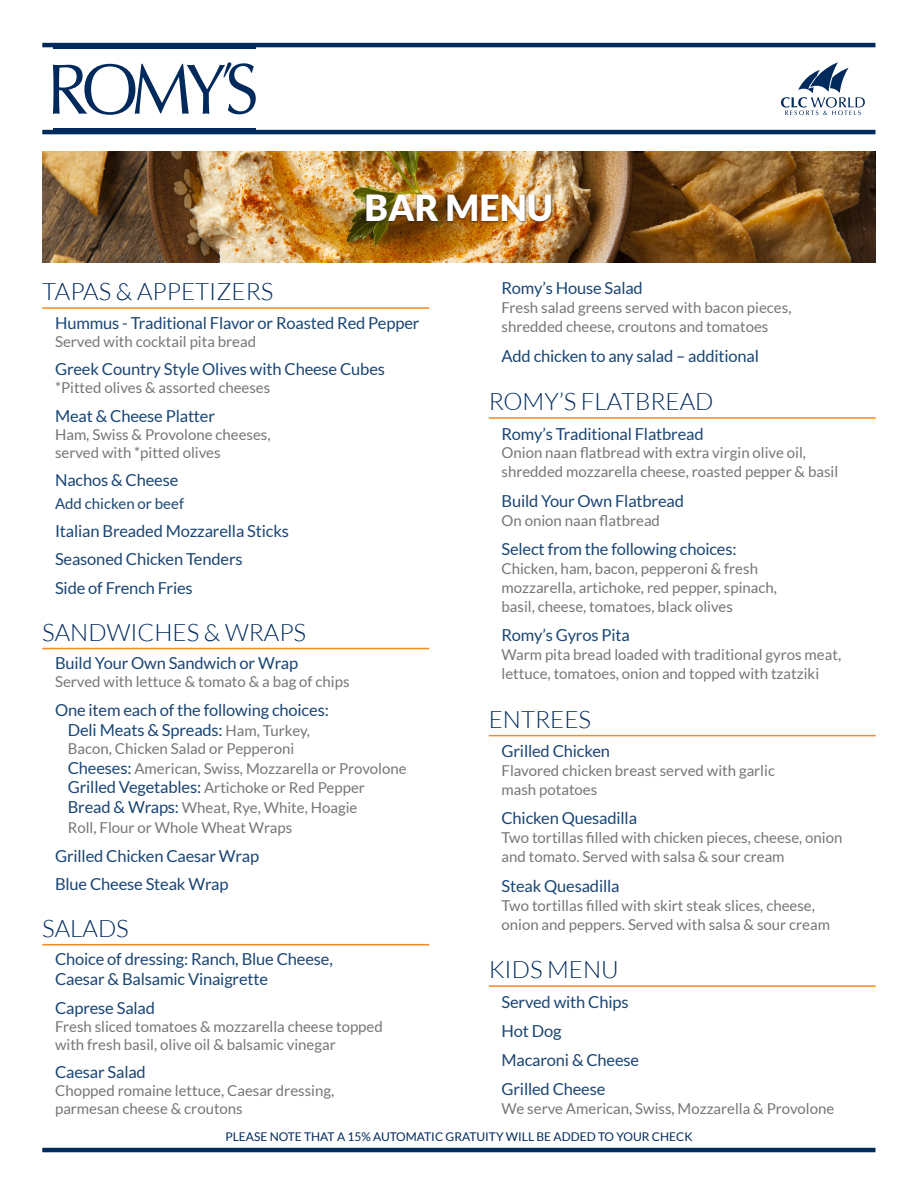
<style>
.page{position:relative;width:918px;height:1188px;background:#fff}
.page>*{position:absolute;margin:0;border:0;box-sizing:border-box;transform-origin:0 0}
.t1{font:900 36px "Lato";color:#fff}
.t2{font:300 24px "Lato";color:#00295c}
.t3{font:16.5px/28.3px "Lato";letter-spacing:-.01em;color:#1a4574}
.t4{font:15px/18.9px "Lato";color:#757679}
.t5{font:15px "Lato";color:#1a4574}
.t6{font:12px "Lato";color:#00295c}
.s1{font-size:15px;color:#757679}
.s2{font-size:16.5px;color:#1a4574}
</style>
<div class="page">
<img style="left:42px;top:151px;width:833px;height:111px">
<div style="left:365px;top:194px;width:188px;height:29px;background:#231f20;opacity:.75"></div>
<svg style="left:53px;top:62px;width:203px;height:53px"></svg>
<hr style="left:42px;top:43px;width:833px;height:4px;background:#00295c">
<hr style="left:42px;top:130px;width:833px;height:4px;background:#00295c">
<hr style="left:42px;top:1148px;width:833px;height:4px;background:#00295c">
<hr style="left:53px;top:46px;width:203px;height:3px;background:#00295c">
<hr style="left:53px;top:128px;width:203px;height:3px;background:#00295c">
<hr style="left:42px;top:307px;width:387px;height:2px;background:#f6891f">
<hr style="left:42px;top:648px;width:387px;height:1px;background:#f6891f">
<hr style="left:42px;top:944px;width:387px;height:1px;background:#f6891f">
<hr style="left:489px;top:417px;width:387px;height:2px;background:#f6891f">
<hr style="left:489px;top:735px;width:387px;height:1px;background:#f6891f">
<hr style="left:489px;top:985px;width:387px;height:2px;background:#f6891f">
<svg style="left:781px;top:62px;width:84px;height:53px"></svg>
<h1 class="t1" style="left:365px;top:187px;width:190px">BAR MENU</h1>
<h2 class="t2" style="left:42px;top:279px;width:233px">TAPAS &amp; APPETIZERS</h2>
<p class="t3" style="left:55px;top:308px;width:366px">Hummus - Traditional Flavor or Roasted Red Pepper</p>
<p class="t4" style="left:55px;top:332px;width:203px">Served with cocktail pita bread</p>
<p class="t3" style="left:55px;top:355px;width:331px">Greek Country Style Olives with Cheese Cubes</p>
<p class="t4" style="left:55px;top:378px;width:217px">*Pitted olives &amp; assorted cheeses</p>
<p class="t3" style="left:55px;top:401px;width:162px">Meat &amp; Cheese Platter</p>
<p class="t4" style="left:55px;top:425px;width:217px;line-height:18.1px">Ham, Swiss &amp; Provolone cheeses, served with *pitted olives</p>
<p class="t3" style="left:55px;top:466px;width:125px">Nachos &amp; Cheese</p>
<p class="t5" style="left:55px;top:495px;width:130px">Add chicken or beef</p>
<p class="t3" style="left:55px;top:517px;width:235px">Italian Breaded Mozzarella Sticks<br>Seasoned Chicken Tenders<br>Side of French Fries</p>
<h2 class="t2" style="left:42px;top:619px;width:265px">SANDWICHES &amp; WRAPS</h2>
<p class="t3" style="left:55px;top:649px;width:245px">Build Your Own Sandwich or Wrap</p>
<p class="t4" style="left:55px;top:672px;width:296px">Served with lettuce &amp; tomato &amp; a bag of chips</p>
<p class="t3" style="left:55px;top:700px;width:275px;line-height:20px;text-align:center">One item each of the following choices:<br>Deli Meats &amp; Spreads: <span class="s1">Ham, Turkey,</span></p>
<p class="t4" style="left:68px;top:738px;width:340px;line-height:20px">Bacon, Chicken Salad or Pepperoni<br><span class="s2">Cheeses:</span> American, Swiss, Mozzarella or Provolone <span class="s2">Grilled Vegetables:</span> Artichoke or Red Pepper <span class="s2">Bread &amp; Wraps:</span> Wheat, Rye, White, Hoagie<br>Roll, Flour or Whole Wheat Wraps</p>
<p class="t3" style="left:55px;top:841px;width:206px">Grilled Chicken Caesar Wrap<br>Blue Cheese Steak Wrap</p>
<h2 class="t2" style="left:42px;top:915px;width:88px">SALADS</h2>
<p class="t3" style="left:55px;top:949px;width:279px;line-height:20px">Choice of dressing: Ranch, Blue Cheese,<br>Caesar &amp; Balsamic Vinaigrette</p>
<p class="t3" style="left:55px;top:993px;width:102px">Caprese Salad</p>
<p class="t4" style="left:55px;top:1017px;width:329px;line-height:18.1px">Fresh sliced tomatoes &amp; mozzarella cheese topped with fresh basil, olive oil &amp; balsamic vinegar</p>
<p class="t3" style="left:55px;top:1058px;width:92px">Caesar Salad</p>
<p class="t4" style="left:55px;top:1082px;width:281px;line-height:18.1px">Chopped romaine lettuce, Caesar dressing, parmesan cheese &amp; croutons</p>
<p class="t3" style="left:502px;top:274px;width:143px">Romy’s House Salad</p>
<p class="t4" style="left:502px;top:298px;width:292px">Fresh salad greens served with bacon pieces, shredded cheese, croutons and tomatoes</p>
<p class="t3" style="left:502px;top:341px;width:259px">Add chicken to any salad – additional</p>
<h2 class="t2" style="left:489px;top:389px;width:226px">ROMY’S FLATBREAD</h2>
<p class="t3" style="left:502px;top:419px;width:204px">Romy’s Traditional Flatbread</p>
<p class="t4" style="left:502px;top:444px;width:338px">Onion naan flatbread with extra virgin olive oil, shredded mozzarella cheese, roasted pepper &amp; basil</p>
<p class="t3" style="left:502px;top:486px;width:184px">Build Your Own Flatbread</p>
<p class="t4" style="left:502px;top:511px;width:160px">On onion naan flatbread</p>
<p class="t3" style="left:502px;top:535px;width:237px">Select from the following choices:</p>
<p class="t4" style="left:502px;top:559px;width:277px">Chicken, ham, bacon, pepperoni &amp; fresh mozzarella, artichoke, red pepper, spinach, basil, cheese, tomatoes, black olives</p>
<p class="t3" style="left:502px;top:621px;width:130px">Romy’s Gyros Pita</p>
<p class="t4" style="left:502px;top:645px;width:341px">Warm pita bread loaded with traditional gyros meat, lettuce, tomatoes, onion and topped with tzatziki</p>
<h2 class="t2" style="left:489px;top:706px;width:104px">ENTREES</h2>
<p class="t3" style="left:502px;top:737px;width:110px">Grilled Chicken</p>
<p class="t4" style="left:502px;top:761px;width:275px">Flavored chicken breast served with garlic mash potatoes</p>
<p class="t3" style="left:502px;top:804px;width:137px">Chicken Quesadilla</p>
<p class="t4" style="left:502px;top:828px;width:342px">Two tortillas filled with chicken pieces, cheese, onion and tomato. Served with salsa &amp; sour cream</p>
<p class="t3" style="left:502px;top:871px;width:120px">Steak Quesadilla</p>
<p class="t4" style="left:502px;top:896px;width:330px">Two tortillas filled with skirt steak slices, cheese, onion and peppers. Served with salsa &amp; sour cream</p>
<h2 class="t2" style="left:489px;top:957px;width:132px">KIDS MENU</h2>
<p class="t3" style="left:502px;top:987px;width:139px;line-height:29.2px">Served with Chips<br>Hot Dog<br>Macaroni &amp; Cheese<br>Grilled Cheese</p>
<p class="t4" style="left:502px;top:1099px;width:334px">We serve American, Swiss, Mozzarella &amp; Provolone</p>
<p class="t6" style="left:225px;top:1130px;width:469px">PLEASE NOTE THAT A 15% AUTOMATIC GRATUITY WILL BE ADDED TO YOUR CHECK</p>
</div>
